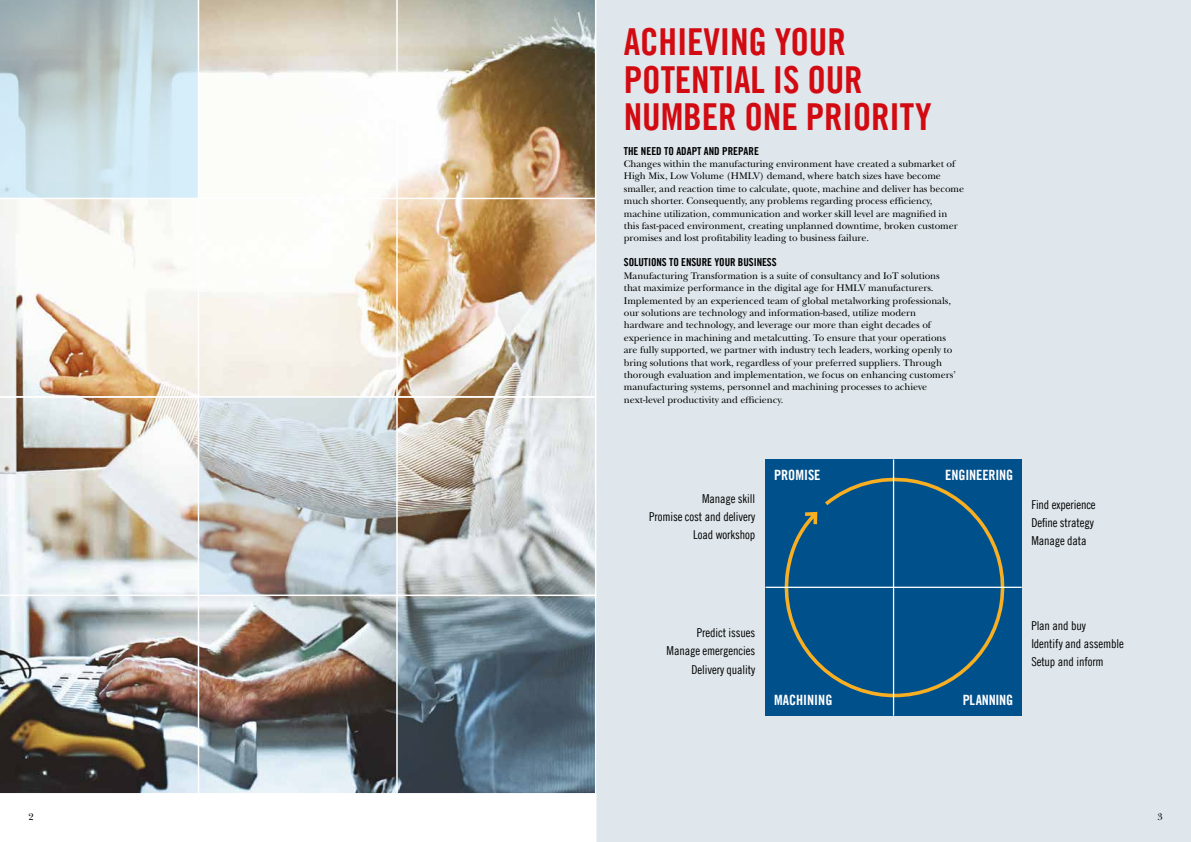
<style>
.page{position:relative;width:1191px;height:842px;background:#fff}
.page>*{position:absolute;margin:0;border:0;box-sizing:border-box;transform-origin:0 0}
.t1{font:37.2px/37.2px "Trade Gothic LT Com Bd Cn 20";letter-spacing:-.005em;color:#d20a11}
.t2{font:14.2px "Trade Gothic LT Com Bd Cn 20";letter-spacing:-.01em;color:#fff}
.t3{font:12.3px/18.1px "Trade Gothic LT Com Cn 18";letter-spacing:-.01em;color:#000}
.t4{font:11px "Trade Gothic LT Com Bd Cn 20";letter-spacing:-.005em;color:#000}
.t5{font:10px/12.4px "New Baskerville IT Cfor S Tools";letter-spacing:-.005em;color:#000}
</style>
<div class="page">
<img style="left:0;top:0;width:595px;height:793px">
<div style="left:595px;top:0;width:596px;height:842px;background:#dfe7ec"></div>
<div style="left:765px;top:459px;width:256px;height:257px;background:#00508c"></div>
<svg style="left:776px;top:474px;width:231px;height:223px"></svg>
<hr style="left:893px;top:459px;width:1px;height:257px;background:#fff">
<hr style="left:765px;top:587px;width:256px;height:1px;background:#fff">
<svg style="left:0;top:0;width:198px;height:198px;background:#c2d5da"></svg>
<svg style="left:199px;top:398px;width:197px;height:196px;background:#c3c8ca"></svg>
<hr style="left:0;top:198px;width:595px;height:1px;background:#fff">
<hr style="left:0;top:396px;width:595px;height:2px;background:#fff">
<hr style="left:396px;top:0;width:2px;height:796px;background:#fff">
<svg style="left:398px;top:598px;width:197px;height:195px;background:#5a6f7e"></svg>
<hr style="left:595px;top:0;width:1px;height:842px;background:#fff">
<hr style="left:0;top:594px;width:595px;height:2px;background:#fff">
<hr style="left:198px;top:0;width:1px;height:798px;background:#fff">
<h1 class="t1" style="left:624px;top:23px;width:309px">ACHIEVING YOUR<br>POTENTIAL IS OUR<br>NUMBER ONE PRIORITY</h1>
<p class="t4" style="left:624px;top:144px;width:137px">THE NEED TO ADAPT AND PREPARE</p>
<p class="t5" style="left:624px;top:158px;width:342px">Changes within the manufacturing environment have created a submarket of High Mix, Low Volume (HMLV) demand, where batch sizes have become smaller, and reaction time to calculate, quote, machine and deliver has become much shorter. Consequently, any problems regarding process efficiency, machine utilization, communication and worker skill level are magnified in this fast-paced environment, creating unplanned downtime, broken customer promises and lost profitability leading to business failure.</p>
<p class="t4" style="left:624px;top:256px;width:154px">SOLUTIONS TO ENSURE YOUR BUSINESS</p>
<p class="t5" style="left:624px;top:269px;width:334px">Manufacturing Transformation is a suite of consultancy and IoT solutions that maximize performance in the digital age for HMLV manufacturers.<br>Implemented by an experienced team of global metalworking professionals, our solutions are technology and information-based, utilize modern hardware and technology, and leverage our more than eight decades of experience in machining and metalcutting. To ensure that your operations are fully supported, we partner with industry tech leaders, working openly to bring solutions that work, regardless of your preferred suppliers. Through thorough evaluation and implementation, we focus on enhancing customers’ manufacturing systems, personnel and machining processes to achieve next-level productivity and efficiency.</p>
<p class="t3" style="left:649px;top:489px;width:108px;text-align:right">Manage skill<br>Promise cost and delivery<br>Load workshop</p>
<h2 class="t2" style="left:774px;top:466px;width:48px">PROMISE</h2>
<p class="t3" style="left:666px;top:624px;width:90px;text-align:right">Predict issues<br>Manage emergencies<br>Delivery quality</p>
<h2 class="t2" style="left:774px;top:691px;width:60px">MACHINING</h2>
<h2 class="t2" style="left:945px;top:467px;width:69px">ENGINEERING</h2>
<p class="t3" style="left:1031px;top:495px;width:66px">Find experience<br>Define strategy<br>Manage data</p>
<h2 class="t2" style="left:962px;top:691px;width:52px">PLANNING</h2>
<p class="t3" style="left:1031px;top:616px;width:94px">Plan and buy<br>Identify and assemble<br>Setup and inform</p>
<p class="t5" style="left:28px;top:811px;width:7px">2</p>
<p class="t5" style="left:1157px;top:811px;width:7px">3</p>
</div>
